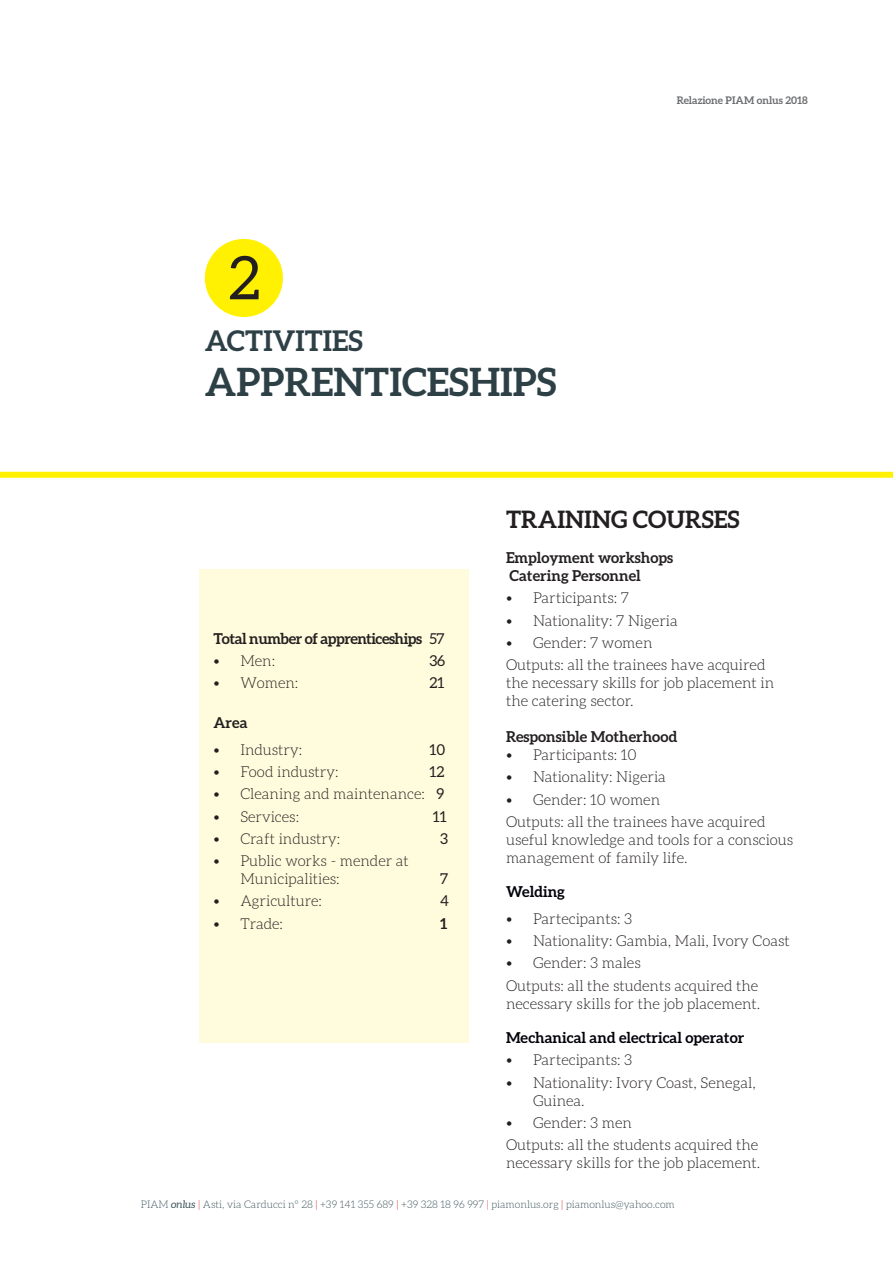
<style>
.page{position:relative;width:893px;height:1263px;background:#fff}
.page>*{position:absolute;margin:0;border:0;box-sizing:border-box;transform-origin:0 0}
.t1{font:60px "Aleo";color:#231f20}
.t2{font:700 39px "Aleo";color:#2d4046}
.t3{font:700 28.5px "Aleo";color:#2d4046}
.t4{font:700 24px "Aleo";color:#231f20}
.Predefinito{font:300 15px/18px "Aleo";color:#231f20}
.t5{font:700 15px "Aleo";color:#231f20}
.t6{font:700 15px "Aleo";color:#00000a}
.t7{font:700 15px "Aleo";letter-spacing:-.03em;color:#231f20}
.t8{font:15px "Aleo";color:#231f20}
.t9{font:300 10.5px "Aleo";color:#3f555c}
.t10{font:700 10.5px "Aleo";color:#6c6d70}
.s1{font-weight:400}
.s2{font-weight:400;font-style:italic}
.s3{color:#d1232a}
</style>
<div class="page">
<div style="left:200px;top:569px;width:269px;height:473px;background:#fffcdd"></div>
<div style="left:205px;top:239px;width:78px;height:78px;background:#fff101;border-radius:50%"></div>
<div style="left:0;top:472px;width:893px;height:6px;background:#fff101"></div>
<p class="t1" style="left:228px;top:244px;width:33px">2</p>
<p class="t3" style="left:205px;top:324px;width:160px">ACTIVITIES</p>
<p class="t2" style="left:205px;top:359px;width:353px">APPRENTICESHIPS</p>
<p class="t10" style="left:677px;top:94px;width:133px">Relazione PIAM onlus 2018</p>
<p class="t7" style="left:213px;top:629px;width:233px">Total number of apprenticeships <span class="s1">57</span></p>
<p class="Predefinito" style="left:213px;top:651px;width:63px">• Men:</p>
<p class="t8" style="left:429px;top:652px;width:18px">36</p>
<p class="Predefinito" style="left:213px;top:674px;width:87px">• Women:</p>
<p class="t8" style="left:429px;top:674px;width:16px">21</p>
<p class="t5" style="left:213px;top:714px;width:36px">Area</p>
<p class="Predefinito" style="left:213px;top:740px;width:90px">• Industry:</p>
<p class="t8" style="left:429px;top:741px;width:17px">10</p>
<p class="Predefinito" style="left:213px;top:763px;width:127px">• Food industry:</p>
<p class="t8" style="left:429px;top:763px;width:16px">12</p>
<p class="Predefinito" style="left:213px;top:785px;width:233px">• Cleaning and maintenance: <span class="s1">9</span></p>
<p class="Predefinito" style="left:213px;top:807px;width:87px">• Services:</p>
<p class="t8" style="left:433px;top:808px;width:15px">11</p>
<p class="Predefinito" style="left:213px;top:829px;width:128px">• Craft industry:</p>
<p class="t8" style="left:440px;top:830px;width:9px">3</p>
<p class="Predefinito" style="left:240px;top:852px;width:170px;text-indent:-27px">• Public works - mender at<br>Municipalities:</p>
<p class="t8" style="left:440px;top:870px;width:10px">7</p>
<p class="Predefinito" style="left:213px;top:892px;width:110px">• Agriculture:</p>
<p class="t8" style="left:440px;top:892px;width:10px">4</p>
<p class="Predefinito" style="left:213px;top:914px;width:71px">• Trade:</p>
<p class="t5" style="left:440px;top:914px;width:9px">1</p>
<p class="t4" style="left:506px;top:505px;width:235px">TRAINING COURSES</p>
<p class="t5" style="left:506px;top:549px;width:169px">Employment workshops</p>
<p class="t5" style="left:509px;top:567px;width:133px">Catering Personnel</p>
<p class="Predefinito" style="left:506px;top:589px;width:125px">• Participants: 7</p>
<p class="Predefinito" style="left:506px;top:611px;width:173px">• Nationality: 7 Nigeria</p>
<p class="Predefinito" style="left:506px;top:633px;width:148px">• Gender: 7 women</p>
<p class="Predefinito" style="left:506px;top:656px;width:261px">Outputs: all the trainees have acquired</p>
<p class="Predefinito" style="left:506px;top:674px;width:270px">the necessary skills for job placement in</p>
<p class="Predefinito" style="left:506px;top:692px;width:129px">the catering sector.</p>
<p class="t5" style="left:506px;top:728px;width:173px">Responsible Motherhood</p>
<p class="Predefinito" style="left:506px;top:746px;width:132px">• Participants: 10</p>
<p class="Predefinito" style="left:506px;top:768px;width:161px">• Nationality: Nigeria</p>
<p class="Predefinito" style="left:506px;top:790px;width:156px">• Gender: 10 women</p>
<p class="Predefinito" style="left:506px;top:812px;width:289px">Outputs: all the trainees have acquired useful knowledge and tools for a conscious management of family life.</p>
<p class="t6" style="left:506px;top:883px;width:60px">Welding</p>
<p class="Predefinito" style="left:506px;top:910px;width:128px">• Partecipants: 3</p>
<p class="Predefinito" style="left:506px;top:932px;width:285px">• Nationality: Gambia, Mali, Ivory Coast</p>
<p class="Predefinito" style="left:506px;top:954px;width:136px">• Gender: 3 males</p>
<p class="Predefinito" style="left:506px;top:976px;width:256px">Outputs: all the students acquired the necessary skills for the job placement.</p>
<p class="t6" style="left:506px;top:1029px;width:240px">Mechanical and electrical operator</p>
<p class="Predefinito" style="left:506px;top:1051px;width:128px">• Partecipants: 3</p>
<p class="Predefinito" style="left:533px;top:1073px;width:224px;text-indent:-27px">• Nationality: Ivory Coast, Senegal,<br>Guinea.</p>
<p class="Predefinito" style="left:506px;top:1113px;width:127px">• Gender: 3 men</p>
<p class="Predefinito" style="left:506px;top:1136px;width:256px">Outputs: all the students acquired the necessary skills for the job placement.</p>
<p class="t9" style="left:141px;top:1198px;width:535px">PIAM <span class="s2">onlus</span> <span class="s3">|</span> Asti, via Carducci n° 28 <span class="s3">|</span> +39 141 355 689 <span class="s3">|</span> +39 328 18 96 997 <span class="s3">|</span> piamonlus.org <span class="s3">|</span> piamonlus@yahoo.com</p>
</div>
